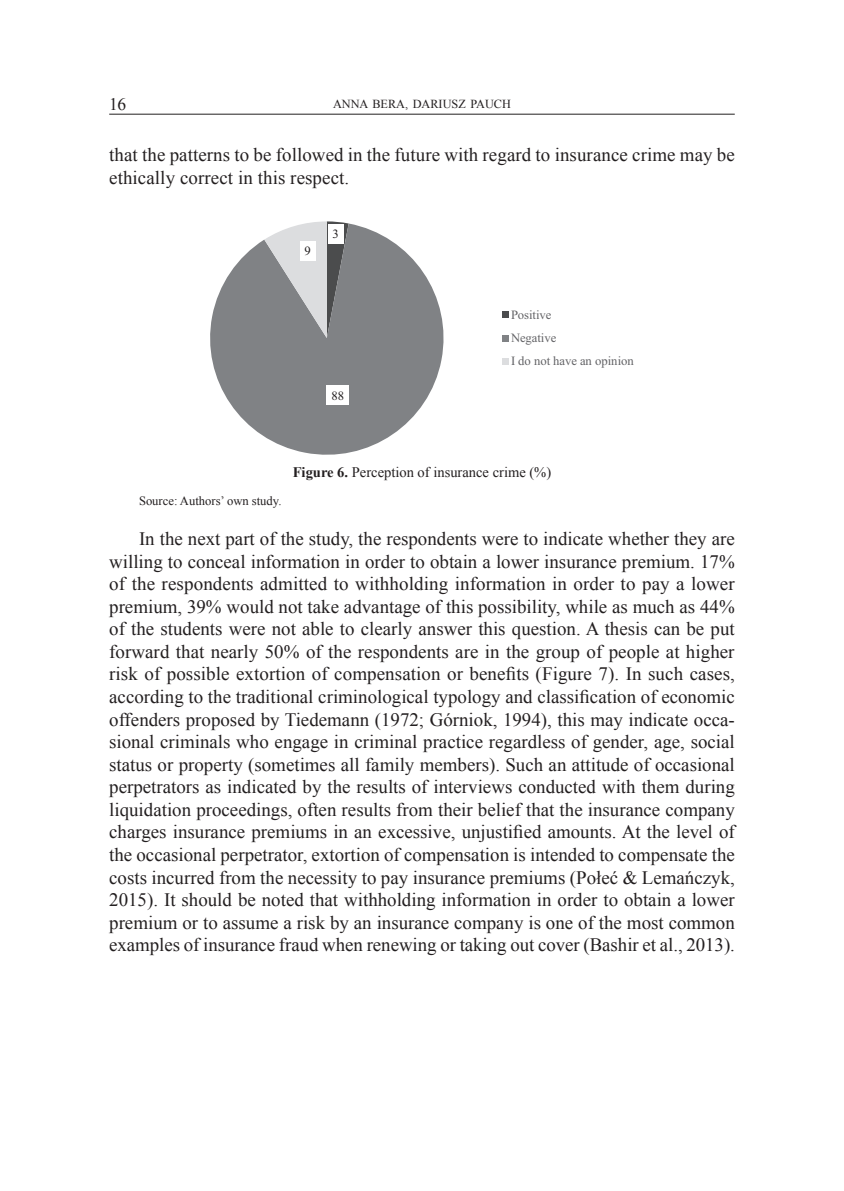
<style>
.page{position:relative;width:844px;height:1191px;background:#fff}
.page>*{position:absolute;margin:0;border:0;box-sizing:border-box;transform-origin:0 0}
.t1{font:18.9px/22.6px "Times New Roman";letter-spacing:.005em;color:#231f20}
.t2{font:17.5px "Times New Roman";color:#231f20}
.t3{font:14.53px "Times New Roman";color:#231f20}
.t4{font:12.6px/23.3px "Times New Roman";letter-spacing:-.005em;color:#636366}
.t5{font:12.6px "Times New Roman";color:#231f20}
.t6{font:12.25px "Times New Roman";color:#231f20}
.s1{font-weight:700}
</style>
<div class="page">
<hr style="left:109px;top:114px;width:625px;height:1px;background:#231f20">
<svg style="left:210px;top:223px;width:234px;height:232px;fill:#808285"></svg>
<svg style="left:264px;top:221px;width:84px;height:117px;background:#a4a5a8"></svg>
<div style="left:328px;top:224px;width:15px;height:19px;background:#fff"></div>
<div style="left:326px;top:386px;width:23px;height:19px;background:#fff"></div>
<div style="left:299px;top:241px;width:16px;height:19px;background:#fff"></div>
<svg style="left:502px;top:312px;width:6px;height:6px"></svg>
<svg style="left:502px;top:335px;width:6px;height:6px"></svg>
<svg style="left:502px;top:358px;width:6px;height:6px"></svg>
<p class="t2" style="left:109px;top:92px;width:19px">16</p>
<p class="t6" style="left:333px;top:95px;width:179px">ANNA BERA, DARIUSZ PAUCH</p>
<p class="t1" style="left:109px;top:143px;width:627px">that the patterns to be followed in the future with regard to insurance crime may be ethically correct in this respect.</p>
<p class="t5" style="left:304px;top:243px;width:8px">9</p>
<p class="t5" style="left:332px;top:225px;width:8px">3</p>
<p class="t5" style="left:331px;top:387px;width:14px">88</p>
<p class="t4" style="left:511px;top:303px;width:124px">Positive<br>Negative<br>I do not have an opinion</p>
<p class="t3" style="left:293px;top:462px;width:260px"><span class="s1">Figure 6.</span> Perception of insurance crime (%)</p>
<p class="t5" style="left:139px;top:492px;width:144px">Source: Authors’ own study.</p>
<p class="t1" style="left:109px;top:527px;width:627px;text-align:justify;text-indent:30px">In the next part of the study, the respondents were to indicate whether they are willing to conceal information in order to obtain a lower insurance premium. 17% of the respondents admitted to withholding information in order to pay a lower premium, 39% would not take advantage of this possibility, while as much as 44% of the students were not able to clearly answer this question. A thesis can be put forward that nearly 50% of the respondents are in the group of people at higher risk of possible extortion of compensation or benefits (Figure 7). In such cases, according to the traditional criminological typology and classification of economic offenders proposed by Tiedemann (1972; Górniok, 1994), this may indicate occa&shy;sional criminals who engage in criminal practice regardless of gender, age, social status or property (sometimes all family members). Such an attitude of occasional perpetrators as indicated by the results of interviews conducted with them during liquidation proceedings, often results from their belief that the insurance company charges insurance premiums in an excessive, unjustified amounts. At the level of the occasional perpetrator, extortion of compensation is intended to compensate the costs incurred from the necessity to pay insurance premiums (Połeć &amp; Lemańczyk, 2015). It should be noted that withholding information in order to obtain a lower premium or to assume a risk by an insurance company is one of the most common examples of insurance fraud when renewing or taking out cover (Bashir et al., 2013).</p>
</div>
